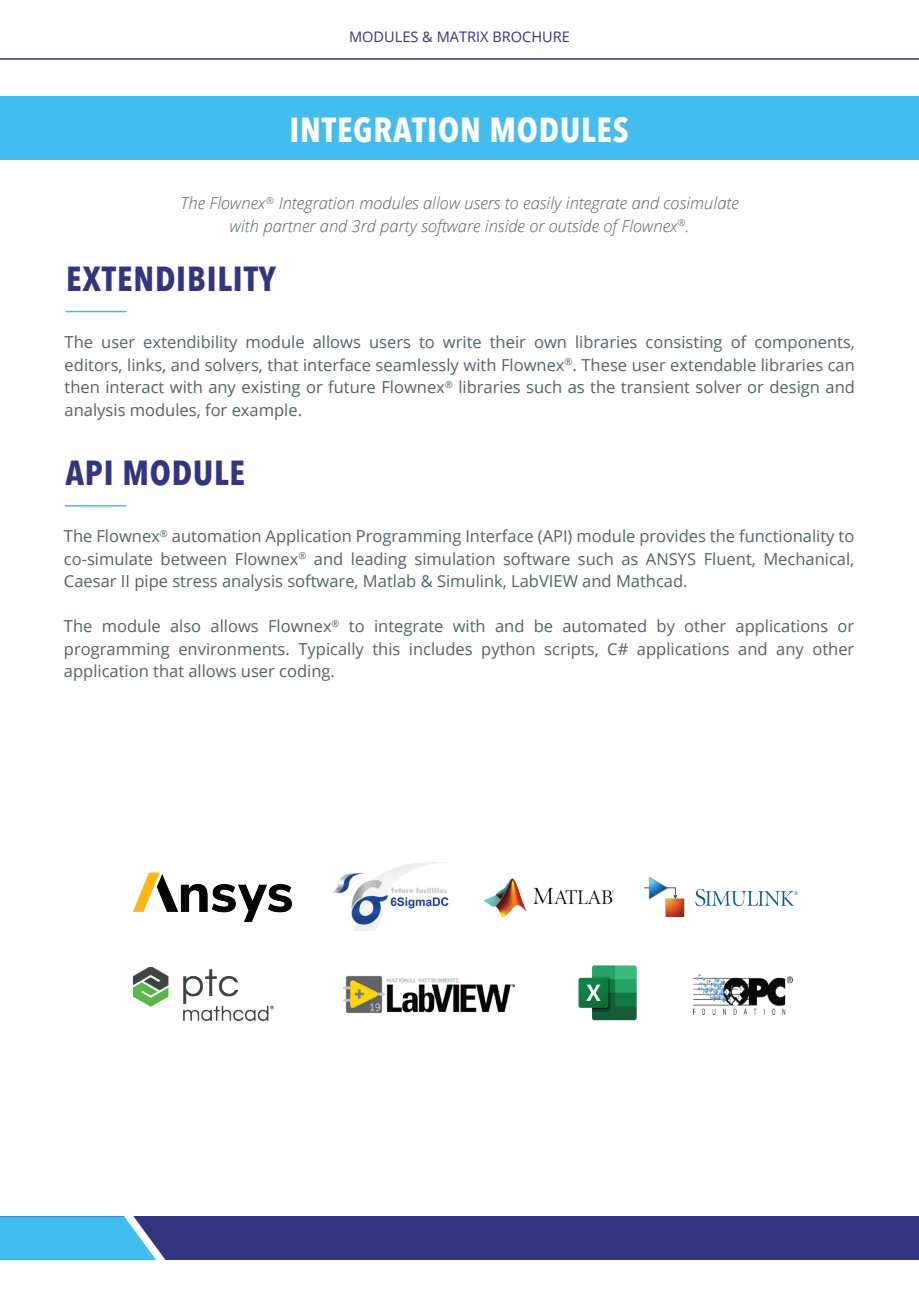
<style>
.page{position:relative;width:919px;height:1289px;background:#fff}
.page>*{position:absolute;margin:0;border:0;box-sizing:border-box;transform-origin:0 0}
.t1{font:700 condensed 34.5px "Avenir Next LT Pro";letter-spacing:.025em;color:#32367e}
.t2{font:700 condensed 34.5px "Avenir Next LT Pro";letter-spacing:.025em;color:#fff}
.t3{font:16.5px/22.5px "Open Sans";color:#4f636c;text-align:justify}
.t4{font:italic 300 16.5px/22.5px "Open Sans";color:#4f636c;text-align:center}
.t5{font:14.55px "Open Sans";color:#32367e}
</style>
<div class="page">
<div style="left:0;top:1216px;width:918px;height:44px;background:#32367e"></div>
<svg style="left:0;top:1216px;width:166px;height:44px;background:#4bb2e2"></svg>
<hr style="left:0;top:58px;width:918px;height:2px;background:#32367e">
<div style="left:0;top:96px;width:918px;height:64px;background:#43bded"></div>
<hr style="left:66px;top:311px;width:60px;height:1px;background:#43bded">
<hr style="left:65px;top:505px;width:60px;height:1px;background:#43bded">
<img style="left:332px;top:862px;width:118px;height:68px">
<img style="left:533px;top:887px;width:81px;height:17px">
<img style="left:484px;top:878px;width:42px;height:39px">
<img style="left:695px;top:888px;width:103px;height:18px">
<img style="left:644px;top:877px;width:40px;height:39px">
<img style="left:133px;top:872px;width:159px;height:50px">
<img style="left:134px;top:967px;width:139px;height:53px">
<img style="left:693px;top:974px;width:99px;height:40px">
<img style="left:578px;top:965px;width:59px;height:56px">
<img style="left:386px;top:978px;width:128px;height:35px">
<img style="left:344px;top:975px;width:41px;height:39px">
<p class="t5" style="left:349px;top:27px;width:222px">MODULES &amp; MATRIX BROCHURE</p>
<h1 class="t2" style="left:289px;top:108px;width:341px">INTEGRATION MODULES</h1>
<p class="t4" style="left:180px;top:191px;width:559px">The Flownex<sup>®</sup> Integration modules allow users to easily integrate and cosimulate with partner and 3rd party software inside or outside of Flownex<sup>®</sup>.</p>
<h1 class="t1" style="left:66px;top:257px;width:211px">EXTENDIBILITY</h1>
<p class="t3" style="left:65px;top:330px;width:791px">The user extendibility module allows users to write their own libraries consisting of components, editors, links, and solvers, that interface seamlessly with Flownex<sup>®</sup>. These user extendable libraries can then interact with any existing or future Flownex<sup>®</sup> libraries such as the transient solver or design and analysis modules, for example.</p>
<h1 class="t1" style="left:65px;top:452px;width:181px">API MODULE</h1>
<p class="t3" style="left:64px;top:524px;width:791px">The Flownex<sup>®</sup> automation Application Programming Interface (API) module provides the functionality to co-simulate between Flownex<sup>®</sup> and leading simulation software such as ANSYS Fluent, Mechanical, Caesar II pipe stress analysis software, Matlab &amp; Simulink, LabVIEW and Mathcad.</p>
<p class="t3" style="left:64px;top:614px;width:791px">The module also allows Flownex<sup>®</sup> to integrate with and be automated by other applications or programming environments. Typically this includes python scripts, C# applications and any other application that allows user coding.</p>
</div>
